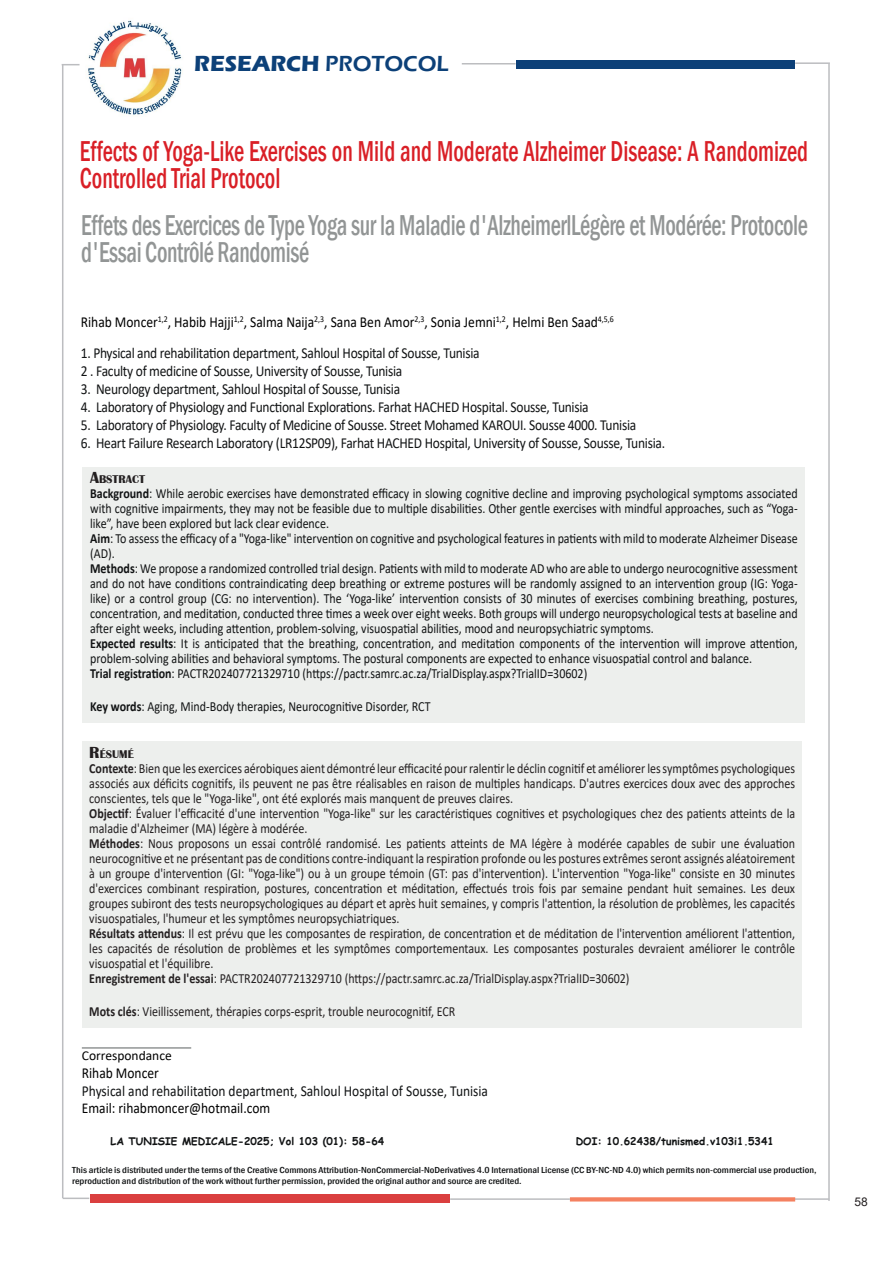
<style>
.page{position:relative;width:893px;height:1263px;background:#fff}
.page>*{position:absolute;margin:0;border:0;box-sizing:border-box;transform-origin:0 0}
.t1{font:500 condensed 29.55px/27px "Franklin Gothic";letter-spacing:-.015em;color:#929595;scale:.77 1}
.t2{font:500 condensed 29.55px/27px "Franklin Gothic";color:#d91f26;scale:.77 1}
.t3{font:700 22.5px "Eras ITC";color:#0c4078}
.t4{font:15.3px "Calibri";letter-spacing:-.02em;color:#111314;scale:.88 1}
.t5{font:15.3px "Calibri";color:#000;scale:.88 1}
.t6{font:15.3px "Calibri";color:#111314;scale:.88 1}
.t7{font:15px "Calibri";color:#000;scale:.9 1}
.t8{font:13.95px/15px "Calibri";color:#231f20;text-align:justify;scale:.86 1}
.t9{font:13.95px/15px "Calibri";color:#111314;text-align:justify;scale:.86 1}
.t10{font:13.5px "Calibri";color:#000}
.t11{font:12px "Arial";color:#231f20}
.t12{font:700 11.55px "Britannic";color:#231f20}
.t13{font:700 10.5px "Comic Sans MS";color:#111314}
.t14{font:500 condensed 9px/10.8px "Franklin Gothic";color:#111314;scale:1.13 1}
.s1{font-weight:600}
.s2{font-size:16.5px}
.s3{font-weight:700}
</style>
<div class="page">
<div style="left:82px;top:467px;width:723px;height:255px;background:#edefed"></div>
<div style="left:82px;top:741px;width:719px;height:287px;background:#edefed"></div>
<hr style="left:82px;top:1047px;width:109px;height:2px;background:#929595">
<div style="left:516px;top:60px;width:278px;height:8px;background:#0c4078"></div>
<svg style="left:62px;top:64px;width:18px;height:1px"></svg>
<hr style="left:62px;top:65px;width:1px;height:1133px;background:#bcbdc0">
<hr style="left:828px;top:64px;width:2px;height:1137px;background:#bcbdc0">
<hr style="left:795px;top:62px;width:35px;height:2px;background:#bcbdc0">
<hr style="left:462px;top:63px;width:54px;height:2px;background:#bcbdc0">
<div style="left:90px;top:1194px;width:359px;height:9px;background:#da3f3f"></div>
<hr style="left:794px;top:1198px;width:35px;height:2px;background:#bcbdc0">
<svg style="left:570px;top:1197px;width:225px;height:4px"></svg>
<hr style="left:450px;top:1198px;width:120px;height:2px;background:#bcbdc0">
<hr style="left:63px;top:1197px;width:26px;height:2px;background:#bcbdc0">
<img style="left:88px;top:20px;width:94px;height:96px">
<p class="t3" style="left:194px;top:51px;width:256px">RESEARCH <span class="s1">PROTOCOL</span></p>
<p class="t2" style="left:80px;top:137px;width:947px">Effects of Yoga-Like Exercises on Mild and Moderate Alzheimer Disease: A Randomized<br>Controlled Trial Protocol</p>
<p class="t1" style="left:81px;top:211px;width:945px">Effets des Exercices de Type Yoga sur la Maladie d'AlzheimerlLégère et Modérée: Protocole d'Essai Contrôlé Randomisé</p>
<p class="t5" style="left:81px;top:312px;width:607px">Rihab Moncer<sup>1,2</sup>, Habib Hajji<sup>1,2</sup>, Salma Naija<sup>2,3</sup>, Sana Ben Amor<sup>2,3</sup>, Sonia Jemni<sup>1,2</sup>, Helmi Ben Saad<sup>4,5,6</sup></p>
<p class="t4" style="left:81px;top:342px;width:455px">1. Physical and rehabilitation department, Sahloul Hospital of Sousse, Tunisia</p>
<p class="t4" style="left:81px;top:360px;width:367px">2 . Faculty of medicine of Sousse, University of Sousse, Tunisia</p>
<p class="t4" style="left:81px;top:378px;width:364px">3. Neurology department, Sahloul Hospital of Sousse, Tunisia</p>
<p class="t4" style="left:81px;top:396px;width:579px">4. Laboratory of Physiology and Functional Explorations. Farhat HACHED Hospital. Sousse, Tunisia</p>
<p class="t4" style="left:81px;top:414px;width:633px">5. Laboratory of Physiology. Faculty of Medicine of Sousse. Street Mohamed KAROUI. Sousse 4000. Tunisia</p>
<p class="t4" style="left:81px;top:432px;width:665px">6. Heart Failure Research Laboratory (LR12SP09), Farhat HACHED Hospital, University of Sousse, Sousse, Tunisia.</p>
<p class="t12" style="left:90px;top:472px;width:56px"><span class="s2">A</span>BSTRACT</p>
<p class="t9" style="left:90px;top:485px;width:824px"><span class="s3">Background</span>: While aerobic exercises have demonstrated efficacy in slowing cognitive decline and improving psychological symptoms associated with cognitive impairments, they may not be feasible due to multiple disabilities. Other gentle exercises with mindful approaches, such as “Yoga&shy;like”, have been explored but lack clear evidence.</p>
<p class="t9" style="left:90px;top:530px;width:824px"><span class="s3">Aim</span>: To assess the efficacy of a "Yoga-like" intervention on cognitive and psychological features in patients with mild to moderate Alzheimer Disease (AD).</p>
<p class="t9" style="left:90px;top:560px;width:824px"><span class="s3">Methods</span>: We propose a randomized controlled trial design. Patients with mild to moderate AD who are able to undergo neurocognitive assessment and do not have conditions contraindicating deep breathing or extreme postures will be randomly assigned to an intervention group (IG: Yoga&shy;like) or a control group (CG: no intervention). The ‘Yoga-like’ intervention consists of 30 minutes of exercises combining breathing, postures, concentration, and meditation, conducted three times a week over eight weeks. Both groups will undergo neuropsychological tests at baseline and after eight weeks, including attention, problem-solving, visuospatial abilities, mood and neuropsychiatric symptoms.</p>
<p class="t9" style="left:90px;top:635px;width:824px"><span class="s3">Expected results</span>: It is anticipated that the breathing, concentration, and meditation components of the intervention will improve attention, problem-solving abilities and behavioral symptoms. The postural components are expected to enhance visuospatial control and balance.</p>
<p class="t9" style="left:90px;top:665px;width:580px"><span class="s3">Trial registration</span>: PACTR202407721329710 (https://pactr.samrc.ac.za/TrialDisplay.aspx?TrialID=30602)</p>
<p class="t9" style="left:90px;top:698px;width:397px"><span class="s3">Key words</span>: Aging, Mind-Body therapies, Neurocognitive Disorder, RCT</p>
<p class="t12" style="left:89px;top:748px;width:46px"><span class="s2">R</span>ÉSUMÉ</p>
<p class="t8" style="left:89px;top:761px;width:822px"><span class="s3">Contexte</span>: Bien que les exercices aérobiques aient démontré leur efficacité pour ralentir le déclin cognitif et améliorer les symptômes psychologiques associés aux déficits cognitifs, ils peuvent ne pas être réalisables en raison de multiples handicaps. D'autres exercices doux avec des approches conscientes, tels que le "Yoga-like", ont été explorés mais manquent de preuves claires.</p>
<p class="t8" style="left:89px;top:806px;width:822px"><span class="s3">Objectif</span>: Évaluer l'efficacité d'une intervention "Yoga-like" sur les caractéristiques cognitives et psychologiques chez des patients atteints de la maladie d'Alzheimer (MA) légère à modérée.</p>
<p class="t8" style="left:89px;top:836px;width:822px"><span class="s3">Méthodes</span>: Nous proposons un essai contrôlé randomisé. Les patients atteints de MA légère à modérée capables de subir une évaluation neurocognitive et ne présentant pas de conditions contre-indiquant la respiration profonde ou les postures extrêmes seront assignés aléatoirement à un groupe d'intervention (GI: "Yoga-like") ou à un groupe témoin (GT: pas d'intervention). L'intervention "Yoga-like" consiste en 30 minutes d'exercices combinant respiration, postures, concentration et méditation, effectués trois fois par semaine pendant huit semaines. Les deux groupes subiront des tests neuropsychologiques au départ et après huit semaines, y compris l'attention, la résolution de problèmes, les capacités visuospatiales, l'humeur et les symptômes neuropsychiatriques.</p>
<p class="t8" style="left:89px;top:926px;width:822px"><span class="s3">Résultats attendus</span>: Il est prévu que les composantes de respiration, de concentration et de méditation de l'intervention améliorent l'attention, les capacités de résolution de problèmes et les symptômes comportementaux. Les composantes posturales devraient améliorer le contrôle visuospatial et l'équilibre.</p>
<p class="t8" style="left:89px;top:971px;width:630px"><span class="s3">Enregistrement de l'essai</span>: PACTR202407721329710 (https://pactr.samrc.ac.za/TrialDisplay.aspx?TrialID=30602)</p>
<p class="t8" style="left:89px;top:1004px;width:427px"><span class="s3">Mots clés</span>: Vieillissement, thérapies corps-esprit, trouble neurocognitif, ECR</p>
<p class="t10" style="left:82px;top:1046px;width:91px">Correspondance</p>
<p class="t5" style="left:82px;top:1062px;width:89px">Rihab Moncer</p>
<p class="t6" style="left:82px;top:1080px;width:463px">Physical and rehabilitation department, Sahloul Hospital of Sousse, Tunisia</p>
<p class="t7" style="left:82px;top:1097px;width:211px">Email: rihabmoncer@hotmail.com</p>
<p class="t13" style="left:111px;top:1133px;width:275px">LA TUNISIE MEDICALE-2025; Vol 103 (01): 58-64</p>
<p class="t13" style="left:576px;top:1133px;width:200px">DOI: 10.62438/tunismed.v103i1.5341</p>
<p class="t14" style="left:72px;top:1164px;width:660px">This article is distributed under the terms of the Creative Commons Attribution-NonCommercial-NoDerivatives 4.0 International License (CC BY-NC-ND 4.0) which permits non-commercial use production, reproduction and distribution of the work without further permission, provided the original author and source are credited.</p>
<p class="t11" style="left:854px;top:1194px;width:15px">58</p>
</div>
